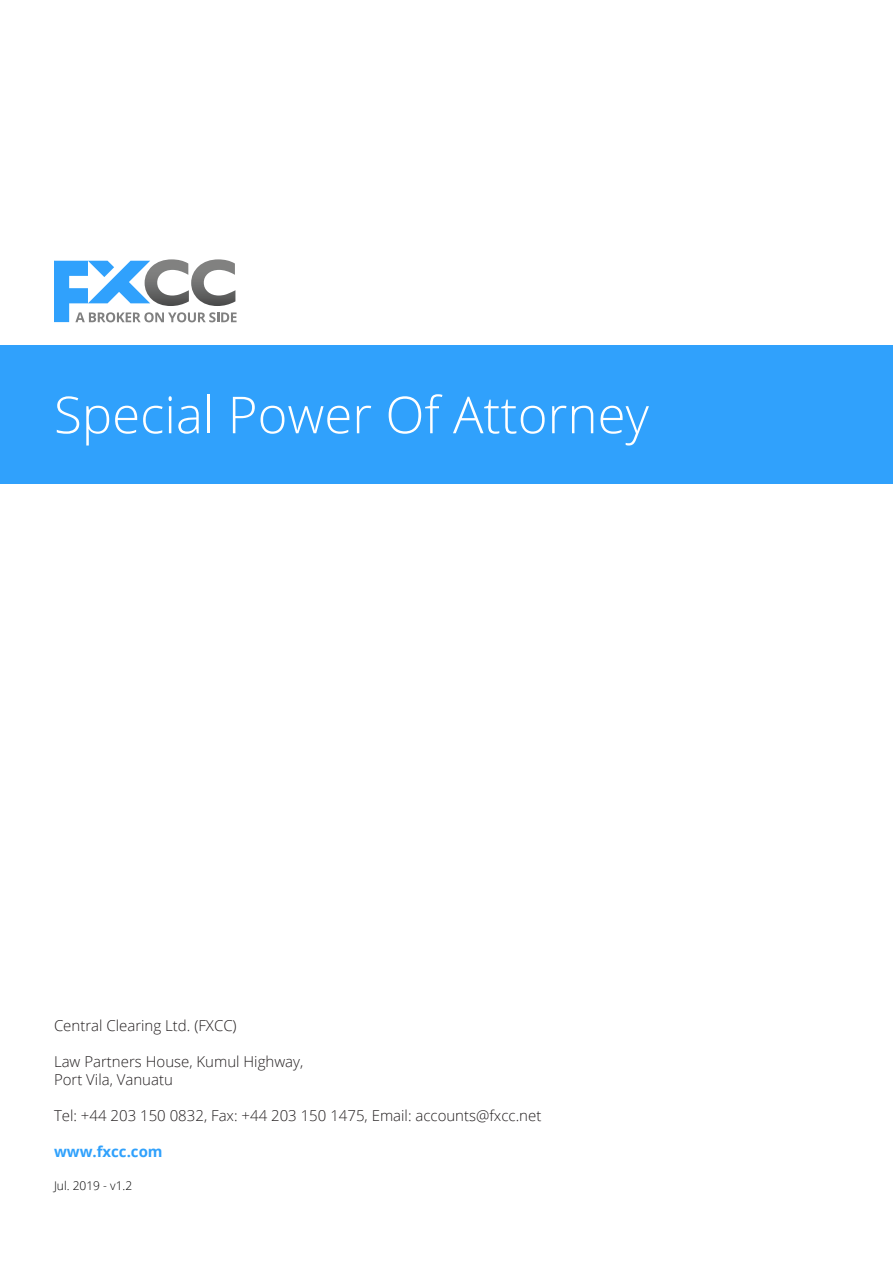
<style>
.page{position:relative;width:893px;height:1263px;background:#fff}
.page>*{position:absolute;margin:0;border:0;box-sizing:border-box;transform-origin:0 0}
.t1{font:300 51px "Open Sans";color:#fff}
.t2{font:300 15px "Open Sans";color:#231f20}
.t3{font:700 15px "Open Sans";color:#30a1fc}
.t4{font:300 12px "Open Sans";color:#000}
</style>
<div class="page">
<div style="left:0;top:346px;width:893px;height:138px;background:#30a1fc"></div>
<svg style="left:54px;top:259px;width:183px;height:63px"></svg>
<p class="t1" style="left:54px;top:380px;width:596px">Special Power Of Attorney</p>
<p class="t2" style="left:54px;top:1015px;width:184px">Central Clearing Ltd. (FXCC)</p>
<p class="t2" style="left:54px;top:1051px;width:251px">Law Partners House, Kumul Highway,</p>
<p class="t2" style="left:54px;top:1069px;width:120px">Port Vila, Vanuatu</p>
<p class="t2" style="left:54px;top:1105px;width:489px">Tel: +44 203 150 0832, Fax: +44 203 150 1475, Email: accounts@fxcc.net</p>
<p class="t3" style="left:54px;top:1141px;width:110px">www.fxcc.com</p>
<p class="t4" style="left:54px;top:1177px;width:80px">Jul. 2019 - v1.2</p>
</div>
